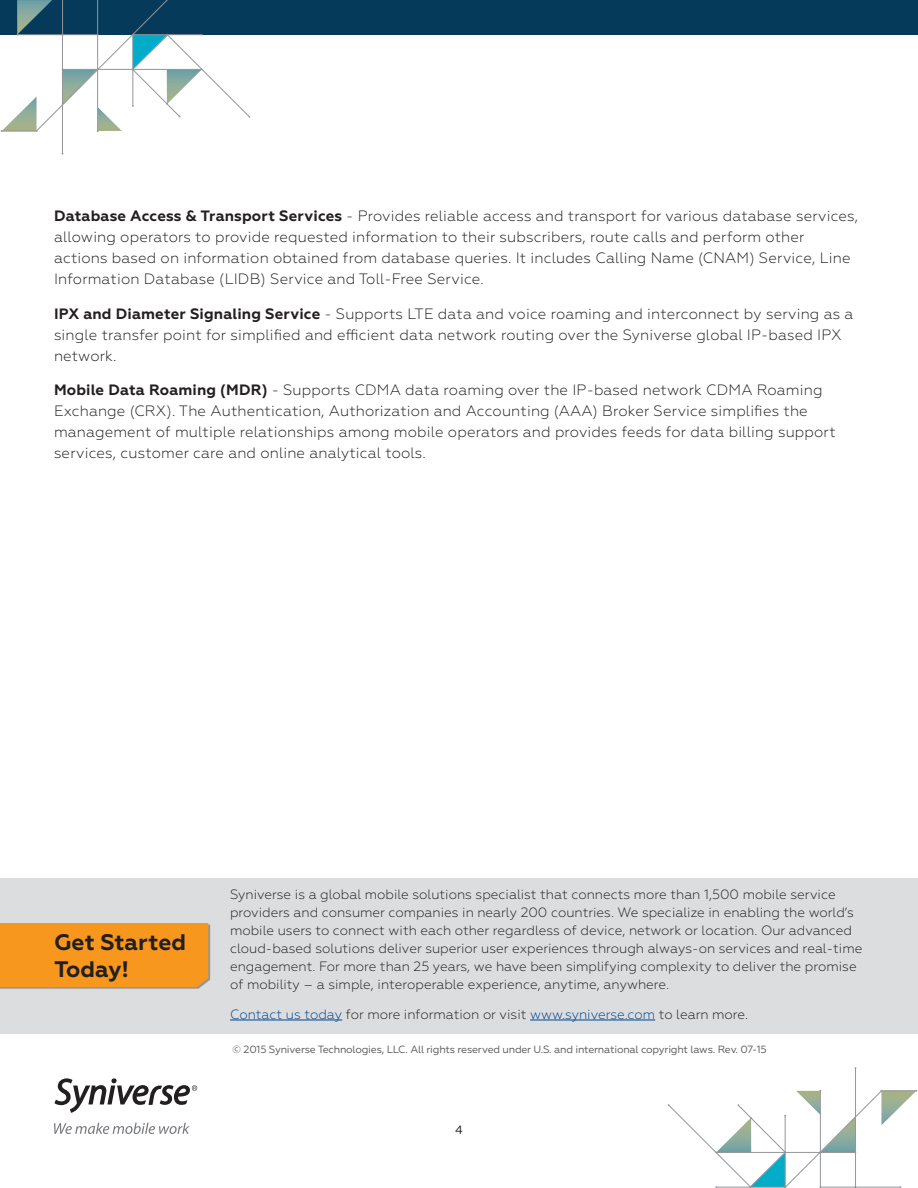
<style>
.page{position:relative;width:918px;height:1188px;background:#fff}
.page>*{position:absolute;margin:0;border:0;box-sizing:border-box;transform-origin:0 0}
.t1{font:700 22.5px/27px "Geometria";color:#231f20}
.t2{font:300 15px/21px "Geometria";letter-spacing:.01em;color:#231f20}
.t3{font:300 13.5px/18px "Geometria";color:#231f20}
.t4{font:12px "Geometria";color:#231f20}
.t5{font:10.5px "Geometria";letter-spacing:-.02em;color:#5f5f62}
.s1{font-weight:700}
.s2{color:#01448c}
</style>
<div class="page">
<svg style="left:54px;top:1078px;width:143px;height:35px"></svg>
<svg style="left:54px;top:1123px;width:136px;height:11px"></svg>
<div style="left:0;top:0;width:917px;height:35px;background:#063a5b"></div>
<hr style="left:62px;top:34px;width:1px;height:120px;background:#939598">
<svg style="left:1px;top:0;width:249px;height:132px"></svg>
<hr style="left:855px;top:1068px;width:1px;height:120px;background:#939598">
<svg style="left:668px;top:1090px;width:249px;height:98px"></svg>
<div style="left:0;top:878px;width:918px;height:155px;background:#dcdddf"></div>
<hr style="left:230px;top:1020px;width:112px;height:1px;background:#01448c">
<hr style="left:530px;top:1020px;width:125px;height:1px;background:#01448c">
<div style="left:0;top:923px;width:210px;height:66px;background:#f7971d"></div>
<p class="t2" style="left:54px;top:205px;width:806px"><span class="s1">Database Access &amp; Transport Services</span> - Provides reliable access and transport for various database services, allowing operators to provide requested information to their subscribers, route calls and perform other actions based on information obtained from database queries. It includes Calling Name (CNAM) Service, Line Information Database (LIDB) Service and Toll-Free Service.</p>
<p class="t2" style="left:54px;top:303px;width:801px"><span class="s1">IPX and Diameter Signaling Service</span> - Supports LTE data and voice roaming and interconnect by serving as a single transfer point for simplified and efficient data network routing over the Syniverse global IP-based IPX network.</p>
<p class="t2" style="left:54px;top:379px;width:783px"><span class="s1">Mobile Data Roaming (MDR)</span> - Supports CDMA data roaming over the IP-based network CDMA Roaming Exchange (CRX). The Authentication, Authorization and Accounting (AAA) Broker Service simplifies the management of multiple relationships among mobile operators and provides feeds for data billing support services, customer care and online analytical tools.</p>
<p class="t1" style="left:54px;top:929px;width:134px">Get Started<br>Today!</p>
<p class="t3" style="left:230px;top:885px;width:634px">Syniverse is a global mobile solutions specialist that connects more than 1,500 mobile service providers and consumer companies in nearly 200 countries. We specialize in enabling the world’s mobile users to connect with each other regardless of device, network or location. Our advanced cloud-based solutions deliver superior user experiences through always-on services and real-time engagement. For more than 25 years, we have been simplifying complexity to deliver the promise of mobility – a simple, interoperable experience, anytime, anywhere.</p>
<p class="t3" style="left:230px;top:1005px;width:520px"><span class="s2">Contact us today</span> for more information or visit <span class="s2">www.syniverse.com</span> to learn more.</p>
<p class="t5" style="left:232px;top:1044px;width:536px">© 2015 Syniverse Technologies, LLC. All rights reserved under U.S. and international copyright laws. Rev. 07-15</p>
<p class="t4" style="left:455px;top:1122px;width:9px">4</p>
</div>
